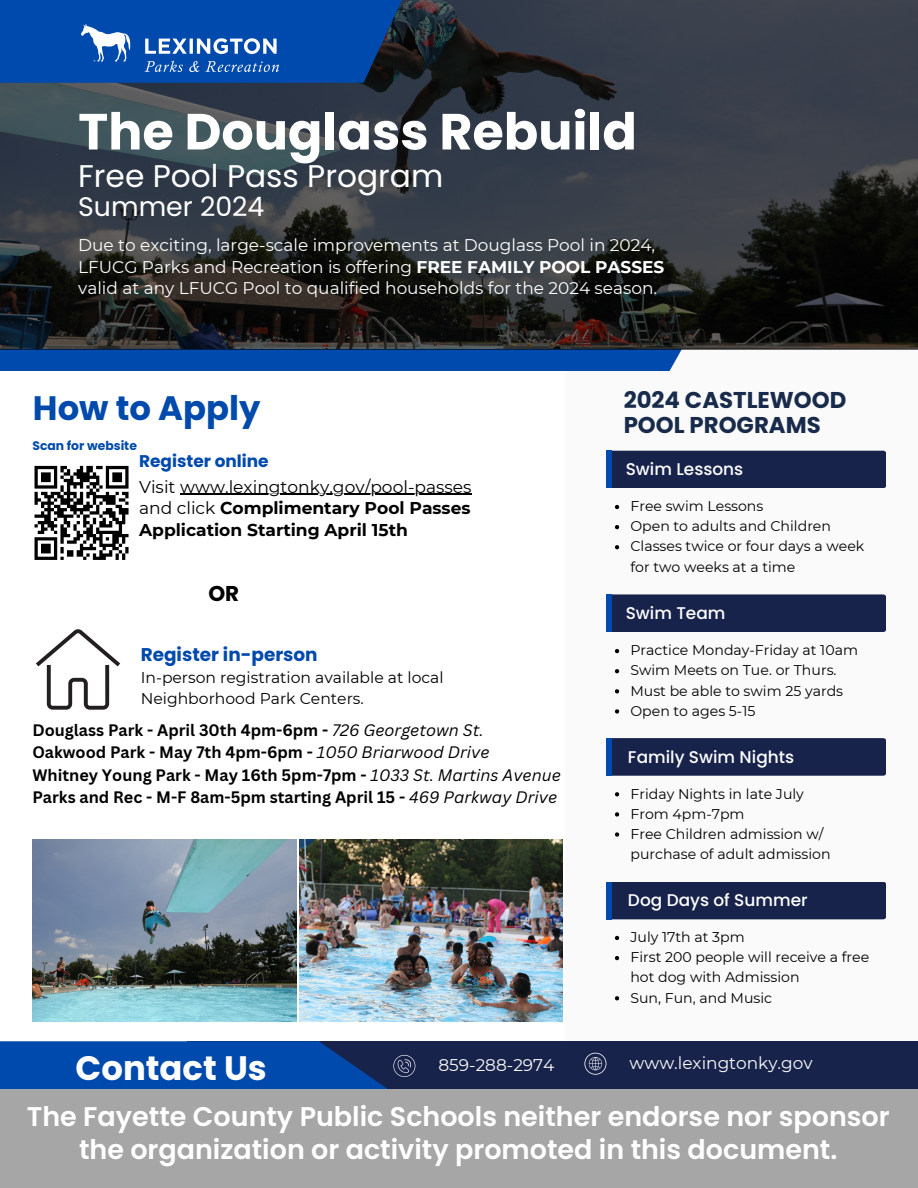
<style>
.page{position:relative;width:918px;height:1188px;background:#fff}
.page>*{position:absolute;margin:0;border:0;box-sizing:border-box;transform-origin:0 0}
.t1{font:700 50.85px "Poppins";color:#fff}
.t2{font:700 33.9px "Poppins";color:#004aad}
.t3{font:700 33.9px "Poppins";color:#fff}
.t4{font:31.35px "Poppins";color:#fff}
.t5{font:600 27px/32.7px "Poppins";color:#fff;text-align:center}
.t6{font:26.85px "Poppins";color:#fff}
.t7{font:700 22.8px/24.8px "Poppins";color:#182b4b}
.t8{font:700 21.45px "Poppins";color:#000}
.t9{font:700 18.45px "Poppins";color:#004aad}
.t10{font:700 17.1px/21.3px "Montserrat";color:#000}
.t11{font:17.1px "Montserrat";color:#000}
.t12{font:16.95px/21.3px "Montserrat";color:#fff}
.t13{font:500 16.95px "Poppins";color:#fff}
.t14{font:16.95px "Montserrat";color:#fafafa}
.t15{font:700 16.95px "Poppins";color:#004aad}
.t16{font:700 16.2px "Canva Sans";color:#000}
.t17{font:15.6px/20.2px "Montserrat";color:#000}
.t18{font:14.1px/20.1px "Montserrat";color:#000}
.t19{font:700 12.3px "Poppins";color:#004aad}
.s1{font-weight:700}
.s2{font-weight:400}
.s3{font-weight:400;font-style:italic}
</style>
<div class="page">
<img style="left:33px;top:839px;width:263px;height:182px">
<div style="left:565px;top:0;width:353px;height:1143px;background:#fafafa"></div>
<div style="left:188px;top:1041px;width:730px;height:107px;background:#18234b"></div>
<svg style="left:0;top:1041px;width:473px;height:49px;fill:#004aad"></svg>
<svg style="left:584px;top:1053px;width:22px;height:22px"></svg>
<svg style="left:393px;top:1055px;width:22px;height:22px"></svg>
<div style="left:606px;top:882px;width:280px;height:37px;background:#18234b;border-radius:3px"></div>
<div style="left:606px;top:882px;width:6px;height:37px;background:#004aad"></div>
<div style="left:606px;top:738px;width:280px;height:38px;background:#18234b;border-radius:3px"></div>
<div style="left:606px;top:738px;width:6px;height:38px;background:#004aad"></div>
<div style="left:606px;top:594px;width:280px;height:38px;background:#18234b;border-radius:3px"></div>
<div style="left:606px;top:594px;width:6px;height:38px;background:#004aad"></div>
<div style="left:606px;top:451px;width:280px;height:37px;background:#18234b;border-radius:3px"></div>
<div style="left:606px;top:451px;width:6px;height:37px;background:#004aad"></div>
<div style="left:0;top:350px;width:682px;height:21px;background:#004aad"></div>
<svg style="left:0;top:0;width:918px;height:350px;background:#2d3237"></svg>
<svg style="left:0;top:0;width:438px;height:83px;background:#054396"></svg>
<img style="left:82px;top:24px;width:196px;height:47px">
<svg style="left:34px;top:465px;width:95px;height:95px"></svg>
<svg style="left:36px;top:629px;width:84px;height:81px"></svg>
<div style="left:0;top:1090px;width:918px;height:98px;background:#a6a6a6"></div>
<svg style="left:615px;top:936px;width:4px;height:4px"></svg>
<svg style="left:615px;top:956px;width:4px;height:4px"></svg>
<svg style="left:615px;top:996px;width:4px;height:4px"></svg>
<svg style="left:615px;top:792px;width:4px;height:4px"></svg>
<svg style="left:615px;top:812px;width:4px;height:5px"></svg>
<svg style="left:615px;top:832px;width:4px;height:5px"></svg>
<svg style="left:615px;top:505px;width:4px;height:4px"></svg>
<svg style="left:615px;top:525px;width:4px;height:4px"></svg>
<svg style="left:615px;top:545px;width:4px;height:4px"></svg>
<hr style="left:180px;top:494px;width:292px;height:1px;background:#000">
<svg style="left:615px;top:649px;width:4px;height:4px"></svg>
<svg style="left:615px;top:669px;width:4px;height:4px"></svg>
<svg style="left:615px;top:689px;width:4px;height:4px"></svg>
<svg style="left:615px;top:709px;width:4px;height:5px"></svg>
<img style="left:299px;top:839px;width:263px;height:182px">
<h6 class="t1" style="left:78px;top:96px;width:560px">The Douglass Rebuild</h6>
<h6 class="t4" style="left:78px;top:154px;width:367px">Free Pool Pass Program</h6>
<h6 class="t6" style="left:78px;top:188px;width:188px">Summer 2024</h6>
<p class="t12" style="left:78px;top:235px;width:588px">Due to exciting, large-scale improvements at Douglass Pool in 2024,<br>LFUCG Parks and Recreation is offering <span class="s1">FREE FAMILY POOL PASSES </span>valid at any LFUCG Pool to qualified households for the 2024 season.</p>
<h5 class="t2" style="left:33px;top:385px;width:229px">How to Apply</h5>
<p class="t19" style="left:32px;top:437px;width:106px">Scan for website</p>
<p class="t15" style="left:139px;top:449px;width:131px">Register online</p>
<p class="t11" style="left:139px;top:476px;width:334px">Visit www.lexingtonky.gov/pool-passes</p>
<h1 class="t10" style="left:139px;top:497px;width:333px"><span class="s2">and click</span> Complimentary Pool Passes<br>Application Starting April 15th</h1>
<h6 class="t8" style="left:208px;top:578px;width:32px">OR</h6>
<p class="t9" style="left:141px;top:641px;width:178px">Register in-person</p>
<p class="t17" style="left:141px;top:668px;width:304px">In-person registration available at local<br>Neighborhood Park Centers.</p>
<p class="t16" style="left:32px;top:718px;width:453px">Douglass Park - April 30th 4pm-6pm - <span class="s3">726 Georgetown St.</span></p>
<p class="t16" style="left:32px;top:741px;width:459px">Oakwood Park - May 7th 4pm-6pm - <span class="s3">1050 Briarwood Drive</span></p>
<p class="t16" style="left:32px;top:763px;width:530px">Whitney Young Park - May 16th 5pm-7pm - <span class="s3">1033 St. Martins Avenue</span></p>
<h1 class="t16" style="left:32px;top:786px;width:526px">Parks and Rec - M-F 8am-5pm starting April 15 - <span class="s3">469 Parkway Drive</span></h1>
<h5 class="t7" style="left:624px;top:388px;width:224px">2024 CASTLEWOOD<br>POOL PROGRAMS</h5>
<p class="t13" style="left:626px;top:458px;width:119px">Swim Lessons</p>
<h5 class="t18" style="left:630px;top:496px;width:134px">Free swim Lessons</h5>
<p class="t18" style="left:630px;top:516px;width:202px">Open to adults and Children</p>
<p class="t18" style="left:630px;top:536px;width:235px">Classes twice or four days a week for two weeks at a time</p>
<p class="t13" style="left:626px;top:601px;width:101px">Swim Team</p>
<h4 class="t18" style="left:630px;top:640px;width:229px">Practice Monday-Friday at 10am</h4>
<p class="t18" style="left:630px;top:660px;width:208px">Swim Meets on Tue. or Thurs.</p>
<h5 class="t18" style="left:630px;top:680px;width:214px">Must be able to swim 25 yards</h5>
<p class="t18" style="left:630px;top:701px;width:126px">Open to ages 5-15</p>
<p class="t13" style="left:628px;top:745px;width:168px">Family Swim Nights</p>
<h5 class="t18" style="left:630px;top:783px;width:175px">Friday Nights in late July</h5>
<p class="t18" style="left:630px;top:804px;width:116px">From 4pm-7pm</p>
<p class="t18" style="left:630px;top:824px;width:202px">Free Children admission w/ purchase of adult admission</p>
<p class="t13" style="left:628px;top:889px;width:181px">Dog Days of Summer</p>
<h5 class="t18" style="left:630px;top:927px;width:116px">July 17th at 3pm</h5>
<p class="t18" style="left:630px;top:947px;width:240px">First 200 people will receive a free hot dog with Admission</p>
<p class="t18" style="left:630px;top:987px;width:143px">Sun, Fun, and Music</p>
<h4 class="t3" style="left:76px;top:1044px;width:193px">Contact Us</h4>
<h6 class="t14" style="left:439px;top:1055px;width:117px">859-288-2974</h6>
<h2 class="t14" style="left:630px;top:1053px;width:185px">www.lexingtonky.gov</h2>
<p class="t5" style="left:27px;top:1100px;width:864px">The Fayette County Public Schools neither endorse nor sponsor the organization or activity promoted in this document.</p>
</div>
